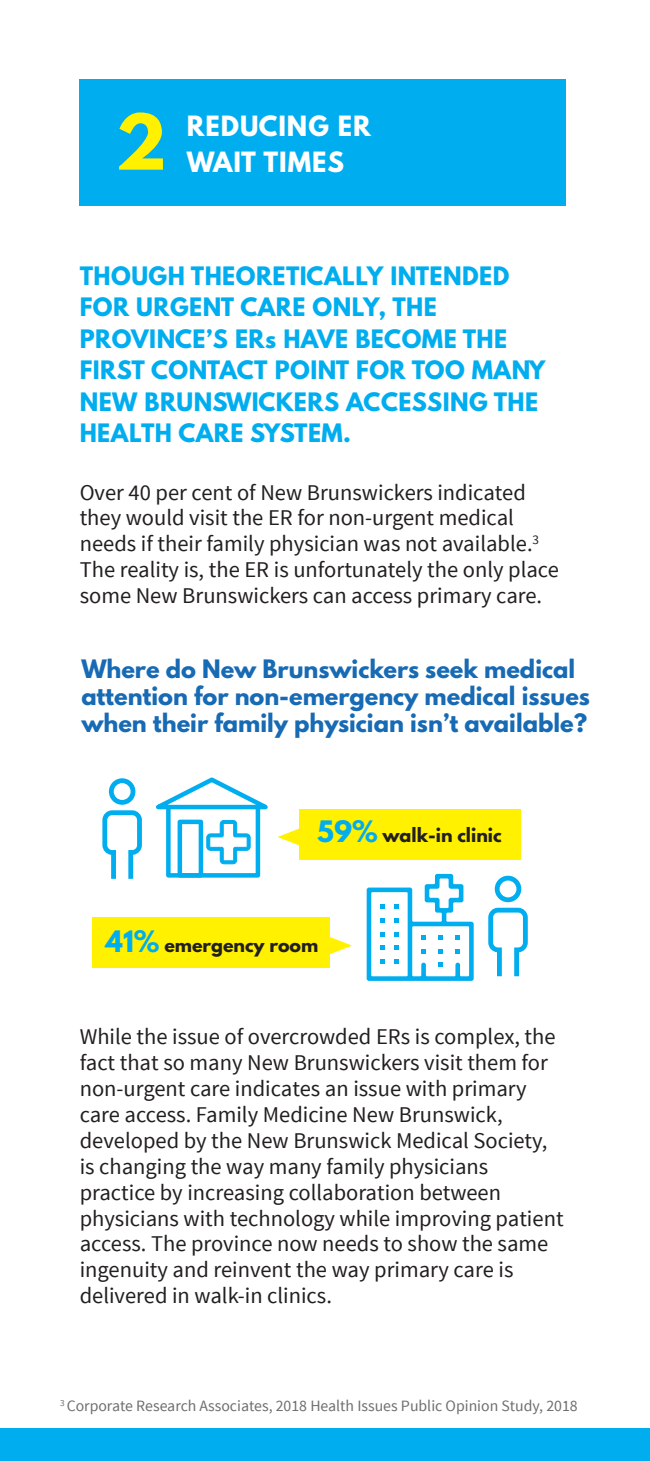
<style>
.page{position:relative;width:650px;height:1461px;background:#fff}
.page>*{position:absolute;margin:0;border:0;box-sizing:border-box;transform-origin:0 0}
.t1{font:700 67.95px "League Spartan";color:#fff100}
.t2{font:700 24.75px "League Spartan";letter-spacing:.04em;color:#fff}
.t3{font:22.5px/25.9px "Source Sans Pro";color:#221f1f}
.t4{font:700 22.5px/31.5px "League Spartan";letter-spacing:.02em;color:#00adef}
.t5{font:700 22.5px/27px "League Spartan";color:#176ab4}
.t6{font:700 17.55px "League Spartan";color:#221f1f}
.t7{font:15.75px "Source Sans Pro";color:#6c6e70}
.s1{font-size:26.1px;color:#00adef}
</style>
<div class="page">
<div style="left:80px;top:80px;width:486px;height:126px;background:#00adef"></div>
<div style="left:299px;top:809px;width:221px;height:50px;background:#fff100"></div>
<svg style="left:366px;top:873px;width:107px;height:107px"></svg>
<div style="left:93px;top:917px;width:237px;height:50px;background:#fff100"></div>
<svg style="left:330px;top:937px;width:22px;height:18px"></svg>
<svg style="left:102px;top:777px;width:213px;height:101px"></svg>
<div style="left:177px;top:819px;width:26px;height:58px;border:5px solid #00adef"></div>
<svg style="left:488px;top:875px;width:39px;height:101px"></svg>
<div style="left:0;top:1427px;width:649px;height:33px;background:#00adef"></div>
<h1 class="t1" style="left:115px;top:110px;width:53px">2</h1>
<p class="t2" style="left:187px;top:114px;width:185px">REDUCING ER</p>
<p class="t2" style="left:187px;top:150px;width:159px">WAIT TIMES</p>
<p class="t4" style="left:80px;top:262px;width:467px">THOUGH THEORETICALLY INTENDED<br>FOR URGENT CARE ONLY, THE<br>PROVINCE’S ERs HAVE BECOME THE<br>FIRST CONTACT POINT FOR TOO MANY<br>NEW BRUNSWICKERS ACCESSING THE<br>HEALTH CARE SYSTEM.</p>
<p class="t3" style="left:80px;top:479px;width:480px">Over 40 per cent of New Brunswickers indicated they would visit the ER for non-urgent medical needs if their family physician was not available.<sup>3<br></sup>The reality is, the ER is unfortunately the only place some New Brunswickers can access primary care.</p>
<p class="t5" style="left:81px;top:658px;width:510px">Where do New Brunswickers seek medical attention for non-emergency medical issues when their family physician isn’t available?</p>
<p class="t6" style="left:317px;top:826px;width:186px"><span class="s1">59%</span> walk-in clinic</p>
<p class="t6" style="left:106px;top:936px;width:214px"><span class="s1">41%</span> emergency room</p>
<p class="t3" style="left:80px;top:1024px;width:485px">While the issue of overcrowded ERs is complex, the fact that so many New Brunswickers visit them for non-urgent care indicates an issue with primary care access. Family Medicine New Brunswick, developed by the New Brunswick Medical Society, is changing the way many family physicians practice by increasing collaboration between physicians with technology while improving patient access. The province now needs to show the same ingenuity and reinvent the way primary care is delivered in walk-in clinics.</p>
<p class="t7" style="left:60px;top:1395px;width:519px"><sup>3</sup> Corporate Research Associates, 2018 Health Issues Public Opinion Study, 2018</p>
</div>
